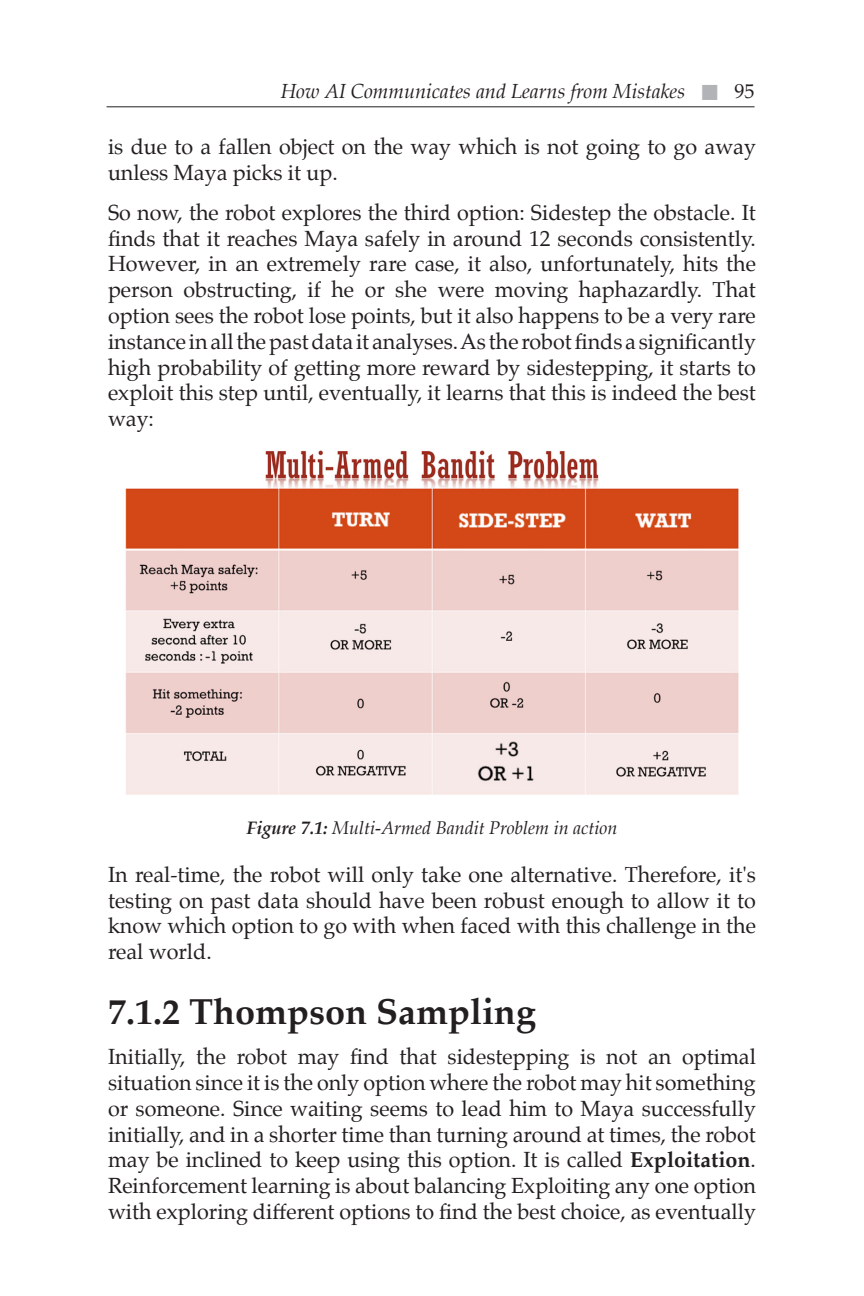
<style>
.page{position:relative;width:864px;height:1296px;background:#fff}
.page>*{position:absolute;margin:0;border:0;box-sizing:border-box;transform-origin:0 0}
.Head_2{font:700 36px "Palatino";color:#231f20}
.Text_Body{font:21.6px/25.8px "Palatino";color:#231f20;text-align:justify}
.t1{font:italic 20px "Palatino";color:#231f20}
.Table_bottom_text{font:italic 18px "Palatino";color:#231f20}
.s1{color:#b2b3b7}
.s2{font-style:normal}
.s3{font-weight:700}
</style>
<div class="page">
<hr style="left:107px;top:106px;width:648px;height:1px;background:#231f20">
<img style="left:125px;top:450px;width:614px;height:345px">
<p class="t1" style="left:281px;top:74px;width:475px">How AI Communicates and Learns from Mistakes <span class="s1">■</span> <span class="s2">95</span></p>
<p class="Text_Body" style="left:108px;top:133px;width:650px">is due to a fallen object on the way which is not going to go away unless Maya picks it up.</p>
<p class="Text_Body" style="left:108px;top:199px;width:650px">So now, the robot explores the third option: Sidestep the obstacle. It finds that it reaches Maya safely in around 12 seconds consistently.<br>However, in an extremely rare case, it also, unfortunately, hits the person obstructing, if he or she were moving haphazardly. That option sees the robot lose points, but it also happens to be a very rare instance in all the past data it analyses. As the robot finds a significantly high probability of getting more reward by sidestepping, it starts to exploit this step until, eventually, it learns that this is indeed the best way:</p>
<p class="Table_bottom_text" style="left:246px;top:813px;width:373px"><span class="s3">Figure 7.1:</span> Multi-Armed Bandit Problem in action</p>
<p class="Text_Body" style="left:108px;top:861px;width:649px">In real-time, the robot will only take one alternative. Therefore, it's testing on past data should have been robust enough to allow it to know which option to go with when faced with this challenge in the real world.</p>
<p class="Head_2" style="left:108px;top:981px;width:430px">7.1.2 Thompson Sampling</p>
<p class="Text_Body" style="left:108px;top:1044px;width:650px">Initially, the robot may find that sidestepping is not an optimal situation since it is the only option where the robot may hit something or someone. Since waiting seems to lead him to Maya successfully initially, and in a shorter time than turning around at times, the robot may be inclined to keep using this option. It is called <span class="s3">Exploitation</span>.<br>Reinforcement learning is about balancing Exploiting any one option with exploring different options to find the best choice, as eventually</p>
</div>
